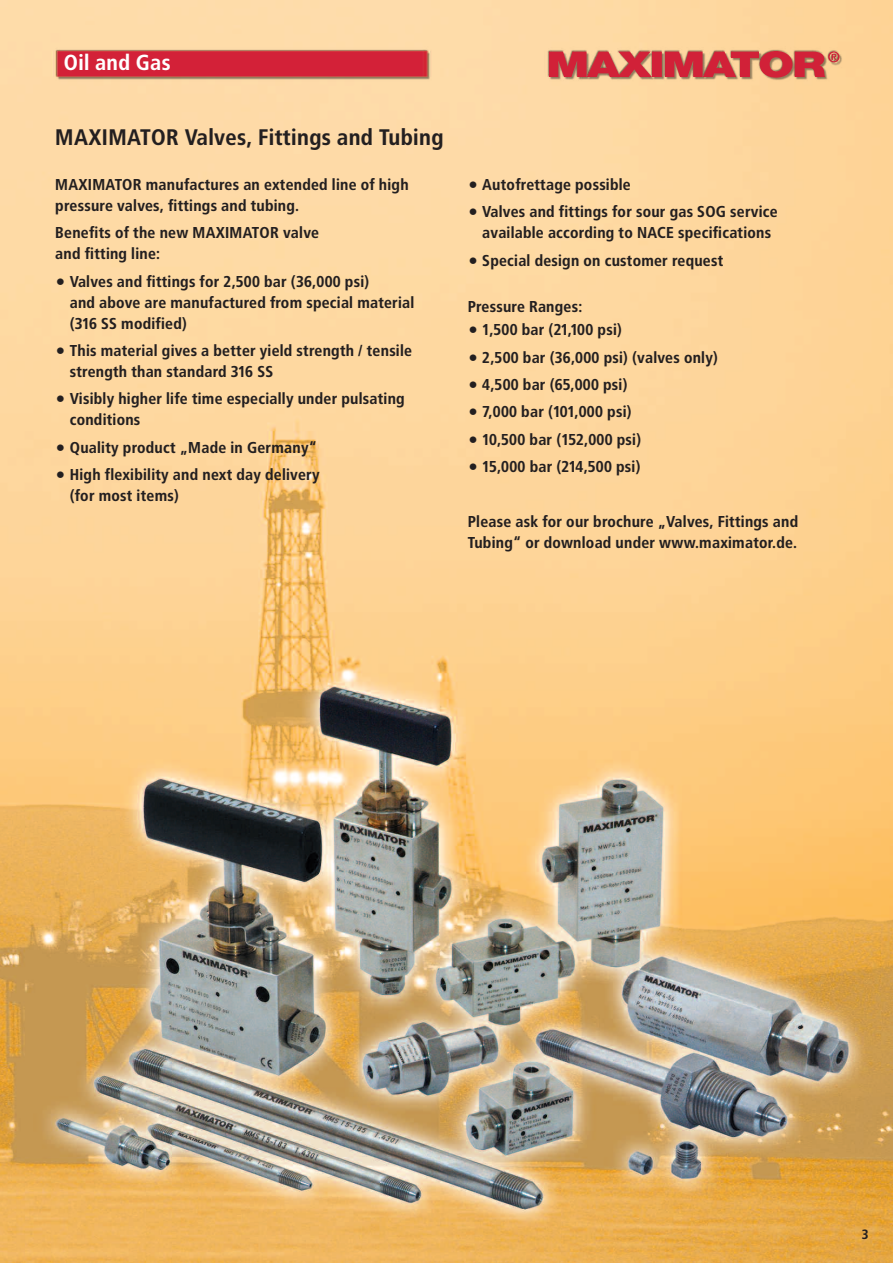
<style>
.page{position:relative;width:893px;height:1263px;background:#fff}
.page>*{position:absolute;margin:0;border:0;box-sizing:border-box;transform-origin:0 0}
.t1{font:700 22.5px "Transit";letter-spacing:-.005em;color:#231f20}
.t2{font:700 21.75px "Transit";letter-spacing:-.005em;color:#fff}
.t3{font:700 15.75px/21px "Transit";letter-spacing:-.005em;color:#231f20}
.t4{font:700 13.5px "Transit";color:#231f20}
</style>
<div class="page">
<img style="left:0;top:0;width:893px;height:1263px">
<img style="left:549px;top:51px;width:276px;height:27px">
<svg style="left:828px;top:51px;width:11px;height:11px"></svg>
<svg style="left:57px;top:278px;width:7px;height:7px"></svg>
<svg style="left:57px;top:347px;width:7px;height:7px"></svg>
<svg style="left:57px;top:396px;width:7px;height:6px"></svg>
<svg style="left:57px;top:444px;width:7px;height:7px"></svg>
<svg style="left:57px;top:471px;width:7px;height:7px"></svg>
<svg style="left:470px;top:181px;width:6px;height:7px"></svg>
<svg style="left:470px;top:209px;width:6px;height:6px"></svg>
<svg style="left:470px;top:257px;width:6px;height:7px"></svg>
<svg style="left:470px;top:327px;width:6px;height:6px"></svg>
<svg style="left:470px;top:354px;width:6px;height:7px"></svg>
<svg style="left:470px;top:381px;width:6px;height:7px"></svg>
<svg style="left:470px;top:409px;width:6px;height:6px"></svg>
<svg style="left:470px;top:436px;width:6px;height:7px"></svg>
<svg style="left:470px;top:463px;width:6px;height:7px"></svg>
<h2 class="t2" style="left:64px;top:55px;width:109px">Oil and Gas</h2>
<h1 class="t1" style="left:55px;top:129px;width:390px">MAXIMATOR Valves, Fittings and Tubing</h1>
<p class="t3" style="left:55px;top:175px;width:355px">MAXIMATOR manufactures an extended line of high pressure valves, fittings and tubing.</p>
<p class="t3" style="left:55px;top:224px;width:266px">Benefits of the new MAXIMATOR valve and fitting line:</p>
<p class="t3" style="left:70px;top:272px;width:346px">Valves and fittings for 2,500 bar (36,000 psi)<br>and above are manufactured from special material (316 SS modified)</p>
<p class="t3" style="left:70px;top:342px;width:344px">This material gives a better yield strength / tensile strength than standard 316 SS</p>
<p class="t3" style="left:70px;top:390px;width:337px">Visibly higher life time especially under pulsating conditions</p>
<p class="t3" style="left:70px;top:435px;width:252px;line-height:27.5px">Quality product „Made in Germany“<br>High flexibility and next day delivery</p>
<p class="t3" style="left:70px;top:487px;width:111px">(for most items)</p>
<p class="t3" style="left:482px;top:173px;width:297px;line-height:27.5px">Autofrettage possible<br>Valves and fittings for sour gas SOG service</p>
<p class="t3" style="left:482px;top:221px;width:291px;line-height:27.5px">available according to NACE specifications<br>Special design on customer request</p>
<p class="t3" style="left:482px;top:297px;width:141px;line-height:23.1px;text-indent:-15px">Pressure Ranges:<br>1,500 bar (21,100 psi)</p>
<p class="t3" style="left:482px;top:345px;width:238px;line-height:27.5px">2,500 bar (36,000 psi) (valves only)<br>4,500 bar (65,000 psi)<br>7,000 bar (101,000 psi)<br>10,500 bar (152,000 psi)<br>15,000 bar (214,500 psi)</p>
<p class="t3" style="left:468px;top:513px;width:332px">Please ask for our brochure „Valves, Fittings and<br>Tubing“ or download under www.maximator.de.</p>
<p class="t4" style="left:862px;top:1230px;width:9px">3</p>
</div>
